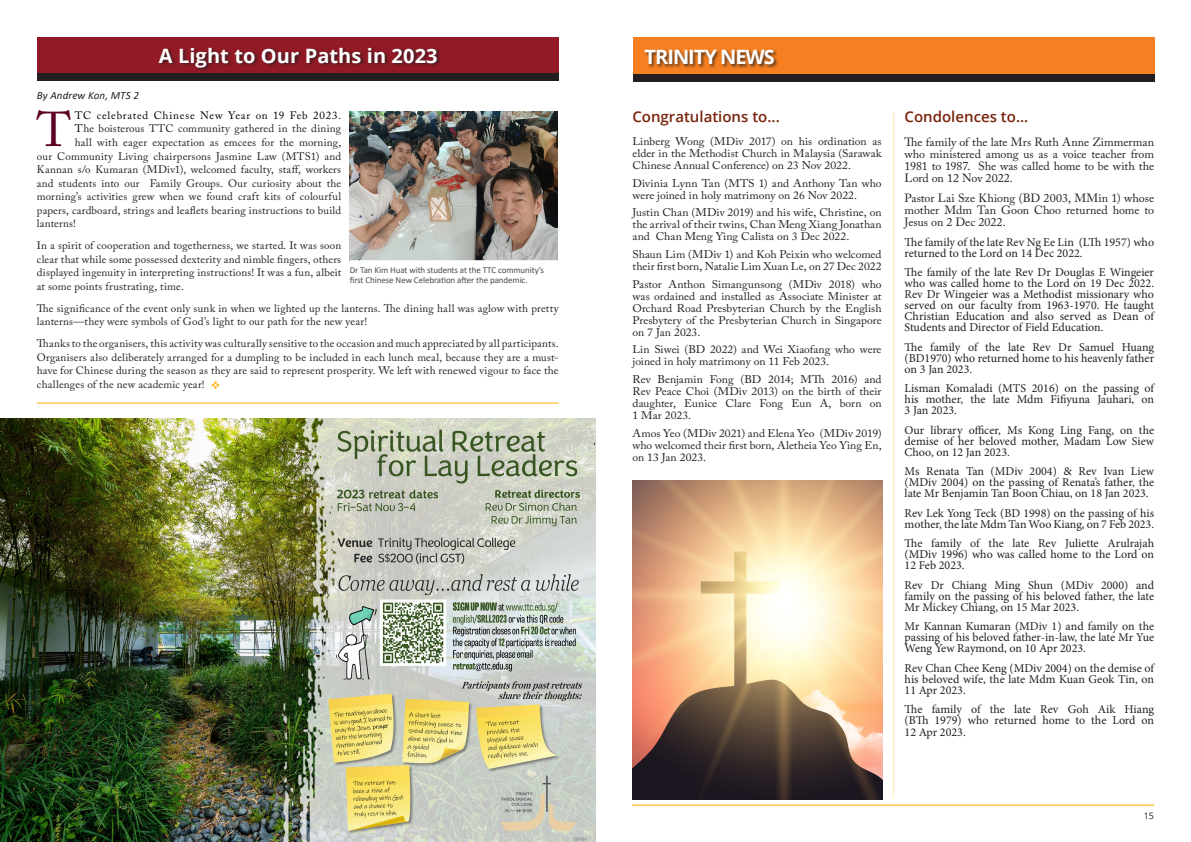
<style>
.page{position:relative;width:1191px;height:842px;background:#fff}
.page>*{position:absolute;margin:0;border:0;box-sizing:border-box;transform-origin:0 0}
.t1{font:48.5px "Adobe Caslon Pro";color:#5c0024}
.t2{font:700 19.8px "Open Sans";letter-spacing:.005em;color:#fff}
.t3{font:700 19.8px "Open Sans";letter-spacing:-.05em;color:#fff}
.t4{font:600 14.9px "Open Sans";color:#79240c}
.t5{font:12px/11px "Minion Pro";color:#231f20;text-align:justify}
.t6{font:11.9px/12px "Adobe Caslon Pro";letter-spacing:-.005em;color:#231f20;text-align:justify}
.t7{font:11.1px/12px "Adobe Caslon Pro";color:#231f20;text-align:justify;scale:1.04 1}
.Body_Text{font:italic 11px "Calibri";letter-spacing:.01em;color:#231f20}
.t8{font:10.9px/13.5px "Adobe Caslon Pro";letter-spacing:.015em;color:#231f20;text-align:justify}
.t9{font:10.9px "Adobe Caslon Pro";letter-spacing:.07em;color:#000}
.t10{font:9px/10.8px "Calibri";letter-spacing:-.01em;color:#231f20}
.t11{font:8.9px "Open Sans";color:#231f20}
.s1{color:#000}
.s2{color:#ffad00}
</style>
<div class="page">
<svg style="left:893px;top:111px;width:1px;height:687px"></svg>
<div style="left:633px;top:74px;width:521px;height:7px;background:#231f20"></div>
<div style="left:633px;top:37px;width:521px;height:37px;background:#f57f21"></div>
<div style="left:644px;top:49px;width:135px;height:20px;background:#231f20;opacity:.75"></div>
<img style="left:0;top:419px;width:595px;height:423px">
<div style="left:37px;top:37px;width:522px;height:37px;background:#921a26"></div>
<div style="left:38px;top:73px;width:521px;height:8px;background:#231f20"></div>
<div style="left:158px;top:46px;width:284px;height:26px;background:#231f20;opacity:.75"></div>
<hr style="left:37px;top:402px;width:521px;height:1px;background:#ffad00">
<img style="left:350px;top:112px;width:207px;height:149px">
<img style="left:632px;top:480px;width:250px;height:319px">
<hr style="left:632px;top:805px;width:522px;height:1px;background:#ffad00">
<p class="Body_Text" style="left:37px;top:88px;width:104px">By Andrew Kon, MTS 2</p>
<p class="t2" style="left:159px;top:41px;width:280px">A Light to Our Paths in 2023</p>
<p class="t1" style="left:37px;top:101px;width:36px">T</p>
<p class="t9" style="left:75px;top:109px;width:268px">TC celebrated Chinese New Year on 19 Feb 2023.</p>
<p class="t8" style="left:75px;top:122px;width:268px"><span class="s1">T</span>he boisterous TTC community gathered in the dining</p>
<p class="t8" style="left:75px;top:135px;width:268px">hall with eager expectation as emcees for the morning,</p>
<p class="t8" style="left:37px;top:149px;width:306px">our Community Living chairpersons Jasmine Law (MTS1) and</p>
<p class="t8" style="left:37px;top:162px;width:306px">Kannan s/o Kumaran (MDiv1), welcomed faculty, staff, workers</p>
<p class="t8" style="left:37px;top:176px;width:306px">and students into our Family Groups. Our curiosity about the</p>
<p class="t8" style="left:37px;top:189px;width:306px">morning’s activities grew when we found craft kits of colourful</p>
<p class="t8" style="left:37px;top:203px;width:306px">papers, cardboard, strings and leaflets bearing instructions to build</p>
<p class="t8" style="left:37px;top:216px;width:41px">lanterns!</p>
<p class="t8" style="left:37px;top:238px;width:306px">In a spirit of cooperation and togetherness, we started. It was soon clear that while some possessed dexterity and nimble fingers, others displayed ingenuity in interpreting instructions! It was a fun, albeit at some points frustrating, time.</p>
<p class="t8" style="left:37px;top:301px;width:523px">The significance of the event only sunk in when we lighted up the lanterns. The dining hall was aglow with pretty lanterns—they were symbols of God’s light to our path for the new year!</p>
<p class="t8" style="left:37px;top:336px;width:523px">Thanks to the organisers, this activity was culturally sensitive to the occasion and much appreciated by all participants.<br>Organisers also deliberately arranged for a dumpling to be included in each lunch meal, because they are a must&shy;have for Chinese during the season as they are said to represent prosperity. We left with renewed vigour to face the challenges of the new academic year! <span class="s2">❖</span></p>
<p class="t10" style="left:350px;top:264px;width:196px">Dr Tan Kim Huat with students at the TTC community’s first Chinese New Celebration after the pandemic.</p>
<p class="t3" style="left:644px;top:43px;width:132px">TRINITY NEWS</p>
<p class="t4" style="left:632px;top:106px;width:149px">Congratulations to...</p>
<p class="t7" style="left:632px;top:135px;width:241px">Linberg Wong (MDiv 2017) on his ordination as elder in the Methodist Church in Malaysia (Sarawak Chinese Annual Conference) on 23 Nov 2022.</p>
<p class="t7" style="left:632px;top:177px;width:241px">Divinia Lynn Tan (MTS 1) and Anthony Tan who were joined in holy matrimony on 26 Nov 2022.</p>
<p class="t7" style="left:632px;top:207px;width:241px">Justin Chan (MDiv 2019) and his wife, Christine, on the arrival of their twins, Chan Meng Xiang Jonathan and Chan Meng Ying Calista on 3 Dec 2022.</p>
<p class="t7" style="left:632px;top:248px;width:241px">Shaun Lim (MDiv 1) and Koh Peixin who welcomed their first born, Natalie Lim Xuan Le, on 27 Dec 2022</p>
<p class="t7" style="left:632px;top:278px;width:241px">Pastor Anthon Simangunsong (MDiv 2018) who was ordained and installed as Associate Minister at Orchard Road Presbyterian Church by the English Presbytery of the Presbyterian Church in Singapore on 7 Jan 2023.</p>
<p class="t7" style="left:632px;top:344px;width:241px">Lin Siwei (BD 2022) and Wei Xiaofang who were joined in holy matrimony on 11 Feb 2023.</p>
<p class="t7" style="left:632px;top:373px;width:241px">Rev Benjamin Fong (BD 2014; MTh 2016) and Rev Peace Choi (MDiv 2013) on the birth of their daughter, Eunice Clare Fong Eun A, born on 1 Mar 2023.</p>
<p class="t7" style="left:632px;top:427px;width:241px">Amos Yeo (MDiv 2021) and Elena Yeo (MDiv 2019) who welcomed their first born, Aletheia Yeo Ying En, on 13 Jan 2023.</p>
<p class="t4" style="left:904px;top:106px;width:125px">Condolences to...</p>
<p class="t6" style="left:904px;top:136px;width:251px">The family of the late Mrs Ruth Anne Zimmerman who ministered among us as a voice teacher from 1981 to 1987. She was called home to be with the Lord on 12 Nov 2022.</p>
<p class="t6" style="left:904px;top:192px;width:251px">Pastor Lai Sze Khiong (BD 2003, MMin 1) whose mother Mdm Tan Goon Choo returned home to Jesus on 2 Dec 2022.</p>
<p class="t5" style="left:904px;top:237px;width:251px">The family of the late Rev Ng Ee Lin (LTh 1957) who returned to the Lord on 14 Dec 2022.</p>
<p class="t5" style="left:904px;top:267px;width:251px">The family of the late Rev Dr Douglas E Wingeier who was called home to the Lord on 19 Dec 2022.<br>Rev Dr Wingeier was a Methodist missionary who served on our faculty from 1963-1970. He taught Christian Education and also served as Dean of Students and Director of Field Education.</p>
<p class="t5" style="left:904px;top:342px;width:251px">The family of the late Rev Dr Samuel Huang (BD1970) who returned home to his heavenly father on 3 Jan 2023.</p>
<p class="t5" style="left:904px;top:383px;width:251px">Lisman Komaladi (MTS 2016) on the passing of his mother, the late Mdm Fifiyuna Jauhari, on 3 Jan 2023.</p>
<p class="t5" style="left:904px;top:425px;width:251px">Our library officer, Ms Kong Ling Fang, on the demise of her beloved mother, Madam Low Siew Choo, on 12 Jan 2023.</p>
<p class="t5" style="left:904px;top:466px;width:251px">Ms Renata Tan (MDiv 2004) &amp; Rev Ivan Liew (MDiv 2004) on the passing of Renata’s father, the late Mr Benjamin Tan Boon Chiau, on 18 Jan 2023.</p>
<p class="t5" style="left:904px;top:508px;width:251px">Rev Lek Yong Teck (BD 1998) on the passing of his mother, the late Mdm Tan Woo Kiang, on 7 Feb 2023.</p>
<p class="t5" style="left:904px;top:538px;width:251px">The family of the late Rev Juliette Arulrajah (MDiv 1996) who was called home to the Lord on 12 Feb 2023.</p>
<p class="t5" style="left:904px;top:580px;width:251px">Rev Dr Chiang Ming Shun (MDiv 2000) and family on the passing of his beloved father, the late Mr Mickey Chiang, on 15 Mar 2023.</p>
<p class="t5" style="left:904px;top:621px;width:251px">Mr Kannan Kumaran (MDiv 1) and family on the passing of his beloved father-in-law, the late Mr Yue Weng Yew Raymond, on 10 Apr 2023.</p>
<p class="t5" style="left:904px;top:663px;width:251px">Rev Chan Chee Keng (MDiv 2004) on the demise of his beloved wife, the late Mdm Kuan Geok Tin, on 11 Apr 2023.</p>
<p class="t5" style="left:904px;top:704px;width:251px;line-height:11.5px">The family of the late Rev Goh Aik Hiang (BTh 1979) who returned home to the Lord on 12 Apr 2023.</p>
<p class="t11" style="left:1143px;top:810px;width:12px">15</p>
</div>
